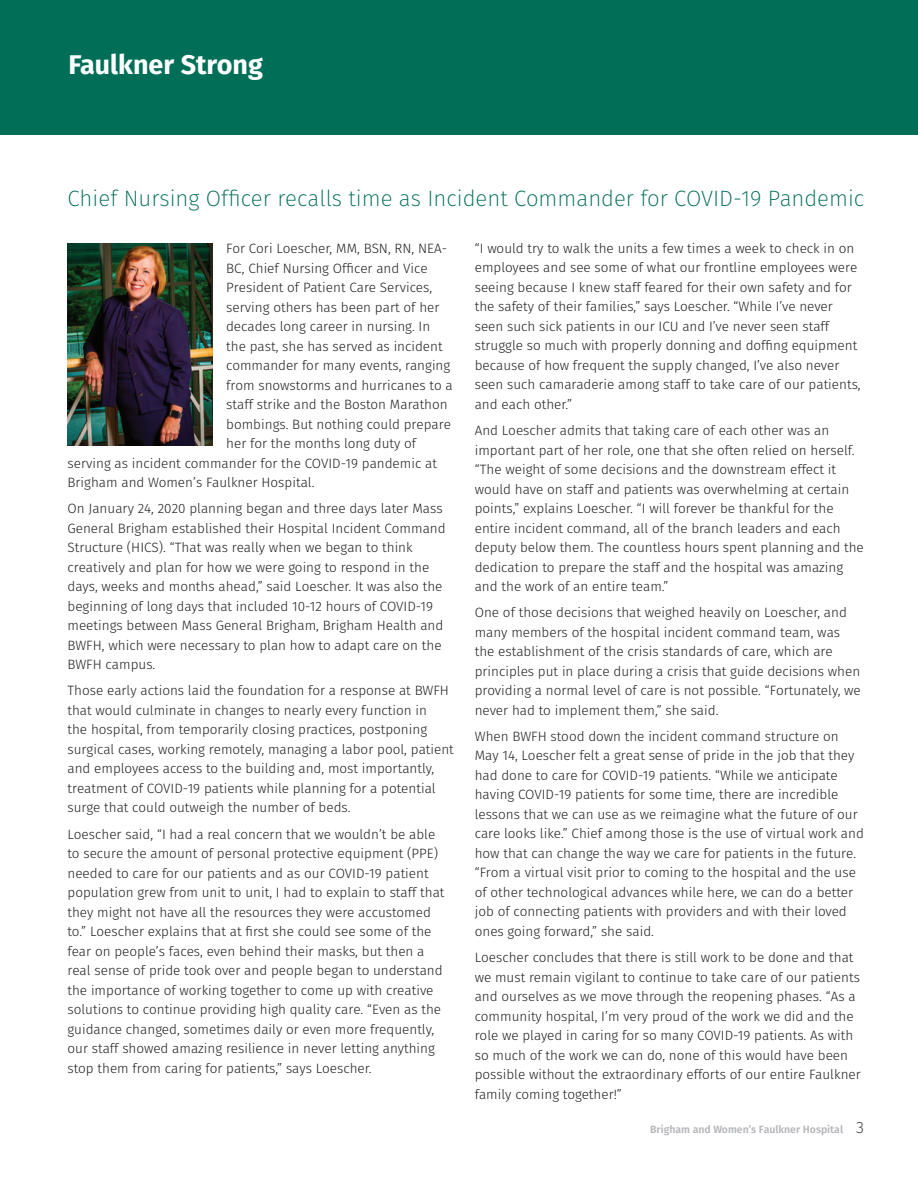
<style>
.page{position:relative;width:918px;height:1188px;background:#fff}
.page>*{position:absolute;margin:0;border:0;box-sizing:border-box;transform-origin:0 0}
.t1{font:700 27px "Fira Sans";color:#fff}
.t2{font:200 22.2px "Fira Sans";color:#016e57}
.t3{font:300 13.5px/19.5px "Fira Sans";color:#231f20}
.t4{font:600 10.5px "Fira Sans";color:#b6b7bb}
.s1{font-weight:200;font-size:16.5px;color:#231f20}
</style>
<div class="page">
<div style="left:0;top:0;width:918px;height:135px;background:#016e57"></div>
<img style="left:68px;top:243px;width:145px;height:203px">
<h1 class="t1" style="left:68px;top:42px;width:196px">Faulkner Strong</h1>
<h2 class="t2" style="left:68px;top:183px;width:798px">Chief Nursing Officer recalls time as Incident Commander for COVID-19 Pandemic</h2>
<p class="t3" style="left:226px;top:240px;width:222px">For Cori Loescher, MM, BSN, RN, NEA-</p>
<p class="t3" style="left:226px;top:259px;width:203px">BC, Chief Nursing Officer and Vice</p>
<p class="t3" style="left:226px;top:279px;width:207px">President of Patient Care Services,</p>
<p class="t3" style="left:226px;top:298px;width:215px">serving others has been part of her</p>
<p class="t3" style="left:226px;top:318px;width:206px">decades long career in nursing. In</p>
<p class="t3" style="left:226px;top:337px;width:218px">the past, she has served as incident</p>
<p class="t3" style="left:226px;top:357px;width:226px">commander for many events, ranging</p>
<p class="t3" style="left:226px;top:376px;width:228px">from snowstorms and hurricanes to a</p>
<p class="t3" style="left:226px;top:396px;width:223px">staff strike and the Boston Marathon</p>
<p class="t3" style="left:226px;top:415px;width:226px">bombings. But nothing could prepare</p>
<p class="t3" style="left:226px;top:435px;width:192px">her for the months long duty of</p>
<p class="t3" style="left:68px;top:454px;width:371px">serving as incident commander for the COVID-19 pandemic at</p>
<p class="t3" style="left:68px;top:474px;width:249px">Brigham and Women’s Faulkner Hospital.</p>
<p class="t3" style="left:68px;top:500px;width:380px">On January 24, 2020 planning began and three days later Mass General Brigham established their Hospital Incident Command Structure (HICS). “That was really when we began to think creatively and plan for how we were going to respond in the days, weeks and months ahead,” said Loescher. It was also the beginning of long days that included 10-12 hours of COVID-19 meetings between Mass General Brigham, Brigham Health and BWFH, which were necessary to plan how to adapt care on the BWFH campus.</p>
<p class="t3" style="left:68px;top:682px;width:388px">Those early actions laid the foundation for a response at BWFH that would culminate in changes to nearly every function in<br>the hospital, from temporarily closing practices, postponing surgical cases, working remotely, managing a labor pool, patient and employees access to the building and, most importantly, treatment of COVID-19 patients while planning for a potential surge that could outweigh the number of beds.</p>
<p class="t3" style="left:68px;top:825px;width:379px">Loescher said, “I had a real concern that we wouldn’t be able to secure the amount of personal protective equipment (PPE) needed to care for our patients and as our COVID-19 patient population grew from unit to unit, I had to explain to staff that they might not have all the resources they were accustomed to.” Loescher explains that at first she could see some of the fear on people’s faces, even behind their masks, but then a real sense of pride took over and people began to understand the importance of working together to come up with creative solutions to continue providing high quality care. “Even as the guidance changed, sometimes daily or even more frequently, our staff showed amazing resilience in never letting anything stop them from caring for patients,” says Loescher.</p>
<p class="t3" style="left:475px;top:239px;width:388px">“I would try to walk the units a few times a week to check in on employees and see some of what our frontline employees were seeing because I knew staff feared for their own safety and for the safety of their families,” says Loescher. “While I’ve never seen such sick patients in our ICU and I’ve never seen staff struggle so much with properly donning and doffing equipment because of how frequent the supply changed, I’ve also never seen such camaraderie among staff to take care of our patients, and each other.”</p>
<p class="t3" style="left:475px;top:422px;width:391px">And Loescher admits that taking care of each other was an important part of her role, one that she often relied on herself. “The weight of some decisions and the downstream effect it would have on staff and patients was overwhelming at certain points,” explains Loescher. “I will forever be thankful for the entire incident command, all of the branch leaders and each deputy below them. The countless hours spent planning and the dedication to prepare the staff and the hospital was amazing and the work of an entire team.”</p>
<p class="t3" style="left:475px;top:604px;width:388px">One of those decisions that weighed heavily on Loescher, and many members of the hospital incident command team, was the establishment of the crisis standards of care, which are principles put in place during a crisis that guide decisions when providing a normal level of care is not possible. “Fortunately, we never had to implement them,” she said.</p>
<p class="t3" style="left:475px;top:728px;width:391px">When BWFH stood down the incident command structure on May 14, Loescher felt a great sense of pride in the job that they had done to care for COVID-19 patients. “While we anticipate having COVID-19 patients for some time, there are incredible lessons that we can use as we reimagine what the future of our care looks like.” Chief among those is the use of virtual work and how that can change the way we care for patients in the future. “From a virtual visit prior to coming to the hospital and the use of other technological advances while here, we can do a better job of connecting patients with providers and with their loved ones going forward,” she said.</p>
<p class="t3" style="left:475px;top:949px;width:388px">Loescher concludes that there is still work to be done and that we must remain vigilant to continue to take care of our patients and ourselves as we move through the reopening phases. “As a community hospital, I’m very proud of the work we did and the role we played in caring for so many COVID-19 patients. As with so much of the work we can do, none of this would have been possible without the extraordinary efforts of our entire Faulkner family coming together!”</p>
<p class="t4" style="left:650px;top:1122px;width:215px">Brigham and Women’s Faulkner Hospital <span class="s1">3</span></p>
</div>
